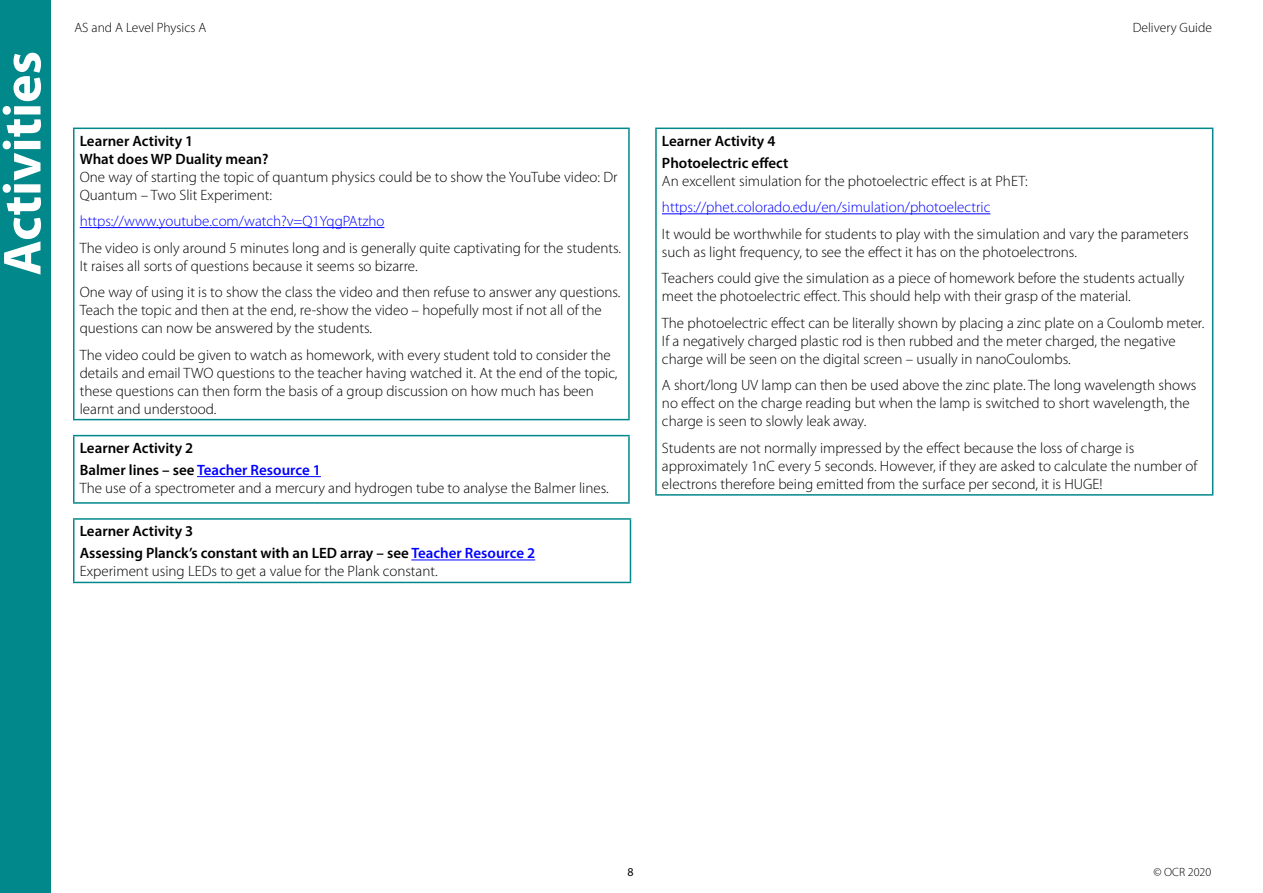
<style>
.page{position:relative;width:1263px;height:893px;background:#fff}
.page>*{position:absolute;margin:0;border:0;box-sizing:border-box;transform-origin:0 0}
.t1{font:700 54px "Myriad Pro";color:#fff}
.TConc_Body{font:300 15px/18px "Myriad Pro";color:#000}
.TCont_H3{font:600 15px "Myriad Pro";color:#000}
.TConc_Body-2{font:300 15px "Myriad Pro";color:#00f}
.Body_semi_10pt{font:600 15px "Myriad Pro";color:#000}
.TCont_H3-2{font:300 15px "Myriad Pro";color:#000}
.TCont_H3-3{font:600 15px "Myriad Pro";color:#00f}
.t2{font:300 13.5px "Myriad Pro";color:#000}
.t3{font:300 12px "Myriad Pro";color:#000}
.t4{font:12px "Myriad Pro";color:#000}
.s1{color:#000}
.s2{color:#00f}
</style>
<div class="page">
<div style="left:0;top:0;width:51px;height:893px;background:#00888b"></div>
<hr style="left:73px;top:128px;width:557px;height:1px;background:#00888b">
<hr style="left:73px;top:129px;width:1px;height:290px;background:#00888b">
<hr style="left:628px;top:129px;width:2px;height:290px;background:#00888b">
<hr style="left:73px;top:419px;width:557px;height:1px;background:#00888b">
<hr style="left:80px;top:227px;width:304px;height:1px;background:#00f">
<hr style="left:73px;top:435px;width:557px;height:1px;background:#00888b">
<hr style="left:73px;top:436px;width:1px;height:66px;background:#00888b">
<hr style="left:628px;top:436px;width:2px;height:66px;background:#00888b">
<hr style="left:73px;top:502px;width:557px;height:2px;background:#00888b">
<hr style="left:197px;top:476px;width:124px;height:1px;background:#00f">
<hr style="left:73px;top:518px;width:558px;height:2px;background:#00888b">
<hr style="left:73px;top:520px;width:1px;height:62px;background:#00888b">
<hr style="left:630px;top:520px;width:1px;height:62px;background:#00888b">
<hr style="left:73px;top:582px;width:558px;height:1px;background:#00888b">
<hr style="left:411px;top:560px;width:124px;height:1px;background:#00f">
<hr style="left:655px;top:128px;width:558px;height:1px;background:#00888b">
<hr style="left:655px;top:129px;width:2px;height:365px;background:#00888b">
<hr style="left:1212px;top:129px;width:1px;height:365px;background:#00888b">
<hr style="left:655px;top:494px;width:558px;height:2px;background:#00888b">
<hr style="left:662px;top:213px;width:328px;height:1px;background:#00f">
<h1 class="t1" style="left:-13px;top:275px;width:226px;rotate:-90deg">Activities</h1>
<p class="t2" style="left:74px;top:21px;width:133px">AS and A Level Physics A</p>
<p class="t2" style="left:1133px;top:21px;width:81px">Delivery Guide</p>
<p class="Body_semi_10pt" style="left:80px;top:131px;width:115px">Learner Activity 1</p>
<h3 class="TCont_H3" style="left:80px;top:149px;width:190px">What does WP Duality mean?</h3>
<p class="TConc_Body" style="left:80px;top:168px;width:539px">One way of starting the topic of quantum physics could be to show the YouTube video: Dr<br>Quantum – Two Slit Experiment:</p>
<p class="TConc_Body-2" style="left:80px;top:213px;width:306px">https://www.youtube.com/watch?v=Q1YqgPAtzho</p>
<p class="TConc_Body" style="left:80px;top:239px;width:543px">The video is only around 5 minutes long and is generally quite captivating for the students.<br>It raises all sorts of questions because it seems so bizarre.</p>
<p class="TConc_Body" style="left:80px;top:283px;width:542px">One way of using it is to show the class the video and then refuse to answer any questions.<br>Teach the topic and then at the end, re-show the video – hopefully most if not all of the questions can now be answered by the students.</p>
<p class="TConc_Body" style="left:80px;top:346px;width:539px">The video could be given to watch as homework, with every student told to consider the details and email TWO questions to the teacher having watched it. At the end of the topic, these questions can then form the basis of a group discussion on how much has been learnt and understood.</p>
<p class="Body_semi_10pt" style="left:80px;top:438px;width:115px">Learner Activity 2</p>
<h3 class="TCont_H3-3" style="left:80px;top:461px;width:243px"><span class="s1">Balmer lines – see</span> Teacher Resource 1</h3>
<p class="TConc_Body" style="left:80px;top:479px;width:530px">The use of a spectrometer and a mercury and hydrogen tube to analyse the Balmer lines.</p>
<p class="Body_semi_10pt" style="left:80px;top:522px;width:115px">Learner Activity 3</p>
<h3 class="TCont_H3" style="left:80px;top:544px;width:457px">Assessing Planck’s constant with an LED array – see <span class="s2">Teacher Resource 2</span></h3>
<h3 class="TCont_H3-2" style="left:80px;top:563px;width:359px">Experiment using LEDs to get a value for the Plank constant.</h3>
<p class="Body_semi_10pt" style="left:662px;top:131px;width:115px">Learner Activity 4</p>
<h3 class="TCont_H3" style="left:662px;top:153px;width:128px">Photoelectric effect</h3>
<p class="TConc_Body" style="left:662px;top:172px;width:367px">An excellent simulation for the photoelectric effect is at PhET:</p>
<p class="TConc_Body-2" style="left:662px;top:199px;width:330px">https://phet.colorado.edu/en/simulation/photoelectric</p>
<p class="TConc_Body" style="left:662px;top:225px;width:528px">It would be worthwhile for students to play with the simulation and vary the parameters such as light frequency, to see the effect it has on the photoelectrons.</p>
<p class="TConc_Body" style="left:662px;top:270px;width:524px">Teachers could give the simulation as a piece of homework before the students actually meet the photoelectric effect. This should help with their grasp of the material.</p>
<p class="TConc_Body" style="left:662px;top:314px;width:544px">The photoelectric effect can be literally shown by placing a zinc plate on a Coulomb meter.<br>If a negatively charged plastic rod is then rubbed and the meter charged, the negative charge will be seen on the digital screen – usually in nanoCoulombs.</p>
<p class="TConc_Body" style="left:662px;top:377px;width:536px">A short/long UV lamp can then be used above the zinc plate. The long wavelength shows no effect on the charge reading but when the lamp is switched to short wavelength, the charge is seen to slowly leak away.</p>
<p class="TConc_Body" style="left:662px;top:439px;width:537px">Students are not normally impressed by the effect because the loss of charge is approximately 1nC every 5 seconds. However, if they are asked to calculate the number of electrons therefore being emitted from the surface per second, it is HUGE!</p>
<p class="t4" style="left:627px;top:865px;width:8px">8</p>
<p class="t3" style="left:1153px;top:866px;width:59px">© OCR 2020</p>
</div>
